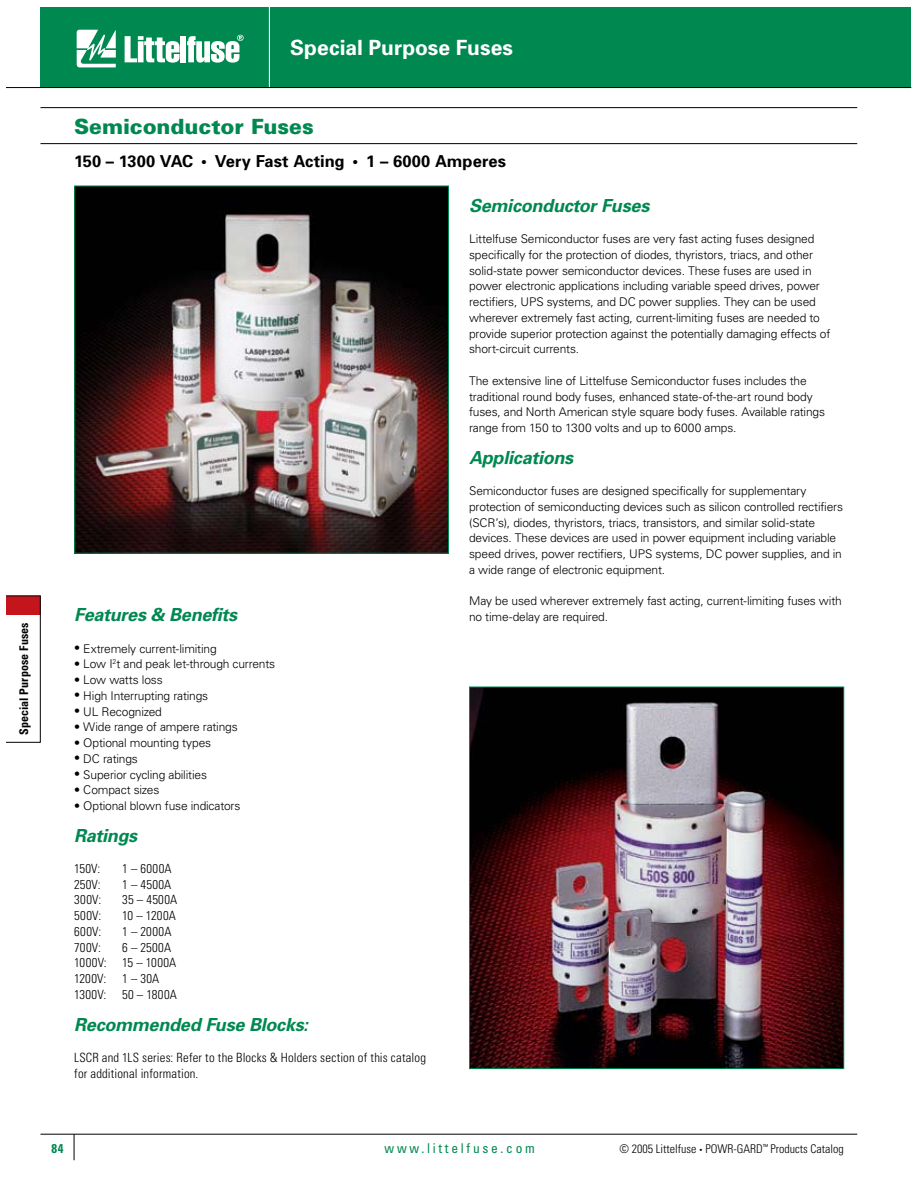
<style>
.page{position:relative;width:918px;height:1188px;background:#fff}
.page>*{position:absolute;margin:0;border:0;box-sizing:border-box;transform-origin:0 0}
.t1{font:700 21px "Univers";color:#fff}
.t2{font:900 21px "Univers";letter-spacing:-.005em;color:#008851}
.t3{font:italic 700 18px "Univers";letter-spacing:-.015em;color:#008851}
.t4{font:700 16.5px "Univers";color:#000}
.t5{font:condensed 13.5px "Univers";letter-spacing:.2em;color:#008851}
.t6{font:300 condensed 12.75px/15.8px "Univers";letter-spacing:.015em;color:#000}
.t7{font:700 condensed 12.75px "Univers";color:#008851}
.t8{font:300 12px/15.8px "Univers";letter-spacing:-.015em;color:#000}
.t9{font:300 condensed 12px "Univers";color:#000}
.t10{font:700 condensed 12px "Univers";letter-spacing:.01em;color:#000}
.s1{font-size:6px}
</style>
<div class="page">
<div style="left:40px;top:7px;width:871px;height:81px;background:#008851"></div>
<svg style="left:77px;top:30px;width:39px;height:37px"></svg>
<svg style="left:125px;top:36px;width:55px;height:27px"></svg>
<div style="left:181px;top:36px;width:5px;height:26px;background:#fff"></div>
<svg style="left:187px;top:35px;width:57px;height:28px"></svg>
<hr style="left:269px;top:7px;width:1px;height:81px;background:#fff">
<hr style="left:7px;top:87px;width:904px;height:1px;background:#000">
<hr style="left:40px;top:143px;width:817px;height:1px;background:#000">
<hr style="left:40px;top:107px;width:817px;height:1px;background:#000">
<svg style="left:74px;top:1135px;width:1px;height:25px"></svg>
<hr style="left:40px;top:1134px;width:817px;height:1px;background:#000">
<svg style="left:7px;top:596px;width:33px;height:147px"></svg>
<img style="left:471px;top:689px;width:371px;height:378px">
<div style="left:469px;top:687px;width:375px;height:382px;border:1px solid #008851"></div>
<img style="left:76px;top:188px;width:371px;height:364px">
<div style="left:74px;top:186px;width:375px;height:368px;border:1px solid #008851"></div>
<p class="t10" style="left:19px;top:735px;width:114px;rotate:-90deg">Special Purpose Fuses</p>
<h1 class="t1" style="left:290px;top:40px;width:224px">Special Purpose Fuses</h1>
<h1 class="t2" style="left:74px;top:119px;width:241px">Semiconductor Fuses</h1>
<h3 class="t4" style="left:74px;top:155px;width:433px">150 – 1300 VAC • Very Fast Acting • 1 – 6000 Amperes</h3>
<h2 class="t3" style="left:469px;top:199px;width:182px">Semiconductor Fuses</h2>
<p class="t8" style="left:469px;top:232px;width:363px">Littelfuse Semiconductor fuses are very fast acting fuses designed specifically for the protection of diodes, thyristors, triacs, and other solid-state power semiconductor devices. These fuses are used in power electronic applications including variable speed drives, power rectifiers, UPS systems, and DC power supplies. They can be used wherever extremely fast acting, current-limiting fuses are needed to provide superior protection against the potentially damaging effects of short-circuit currents.</p>
<p class="t8" style="left:469px;top:374px;width:357px">The extensive line of Littelfuse Semiconductor fuses includes the traditional round body fuses, enhanced state-of-the-art round body fuses, and North American style square body fuses. Available ratings range from 150 to 1300 volts and up to 6000 amps.</p>
<h2 class="t3" style="left:469px;top:451px;width:106px">Applications</h2>
<p class="t8" style="left:469px;top:484px;width:375px">Semiconductor fuses are designed specifically for supplementary protection of semiconducting devices such as silicon controlled rectifiers (SCR’s), diodes, thyristors, triacs, transistors, and similar solid-state devices. These devices are used in power equipment including variable speed drives, power rectifiers, UPS systems, DC power supplies, and in a wide range of electronic equipment.</p>
<p class="t8" style="left:469px;top:594px;width:374px">May be used wherever extremely fast acting, current-limiting fuses with</p>
<h2 class="t3" style="left:74px;top:608px;width:164px">Features &amp; Benefits</h2>
<p class="t8" style="left:469px;top:610px;width:140px">no time-delay are required.</p>
<p class="t8" style="left:74px;top:641px;width:144px">• Extremely current-limiting</p>
<p class="t8" style="left:74px;top:657px;width:202px">• Low I<sup>2</sup>t and peak let-through currents</p>
<p class="t8" style="left:74px;top:673px;width:90px">• Low watts loss</p>
<p class="t8" style="left:74px;top:689px;width:136px">• High Interrupting ratings</p>
<p class="t8" style="left:74px;top:704px;width:89px">• UL Recognized</p>
<p class="t8" style="left:74px;top:720px;width:165px">• Wide range of ampere ratings</p>
<p class="t8" style="left:74px;top:736px;width:139px">• Optional mounting types</p>
<p class="t8" style="left:74px;top:752px;width:65px">• DC ratings</p>
<p class="t8" style="left:74px;top:767px;width:134px">• Superior cycling abilities</p>
<p class="t8" style="left:74px;top:783px;width:87px">• Compact sizes</p>
<p class="t8" style="left:74px;top:799px;width:168px">• Optional blown fuse indicators</p>
<h2 class="t3" style="left:74px;top:829px;width:65px">Ratings</h2>
<p class="t6" style="left:74px;top:862px;width:28px">150V:</p>
<p class="t6" style="left:122px;top:862px;width:51px">1 – 6000A</p>
<p class="t6" style="left:74px;top:878px;width:28px">250V:</p>
<p class="t6" style="left:122px;top:878px;width:51px">1 – 4500A</p>
<p class="t6" style="left:74px;top:893px;width:28px">300V:</p>
<p class="t6" style="left:122px;top:893px;width:57px">35 – 4500A</p>
<p class="t6" style="left:74px;top:909px;width:28px">500V:</p>
<p class="t6" style="left:122px;top:909px;width:55px">10 – 1200A</p>
<p class="t6" style="left:74px;top:925px;width:28px">600V:</p>
<p class="t6" style="left:122px;top:925px;width:51px">1 – 2000A</p>
<p class="t6" style="left:74px;top:941px;width:28px">700V:</p>
<p class="t6" style="left:74px;top:941px;width:104px;text-indent:48px">6 – 2500A<br>1000V: 15 – 1000A<br>1200V:</p>
<p class="t6" style="left:74px;top:972px;width:104px;text-indent:48px">1 – 30A<br>1300V: 50 – 1800A</p>
<h2 class="t3" style="left:74px;top:1018px;width:235px">Recommended Fuse Blocks:</h2>
<p class="t6" style="left:74px;top:1051px;width:353px">LSCR and 1LS series: Refer to the Blocks &amp; Holders section of this catalog for additional information.</p>
<p class="t7" style="left:51px;top:1144px;width:13px">84</p>
<p class="t5" style="left:385px;top:1144px;width:152px">www.littelfuse.com</p>
<p class="t9" style="left:620px;top:1145px;width:226px">© 2005 Littelfuse <span class="s1">•</span> POWR-GARD<sup>™</sup> Products Catalog</p>
</div>
